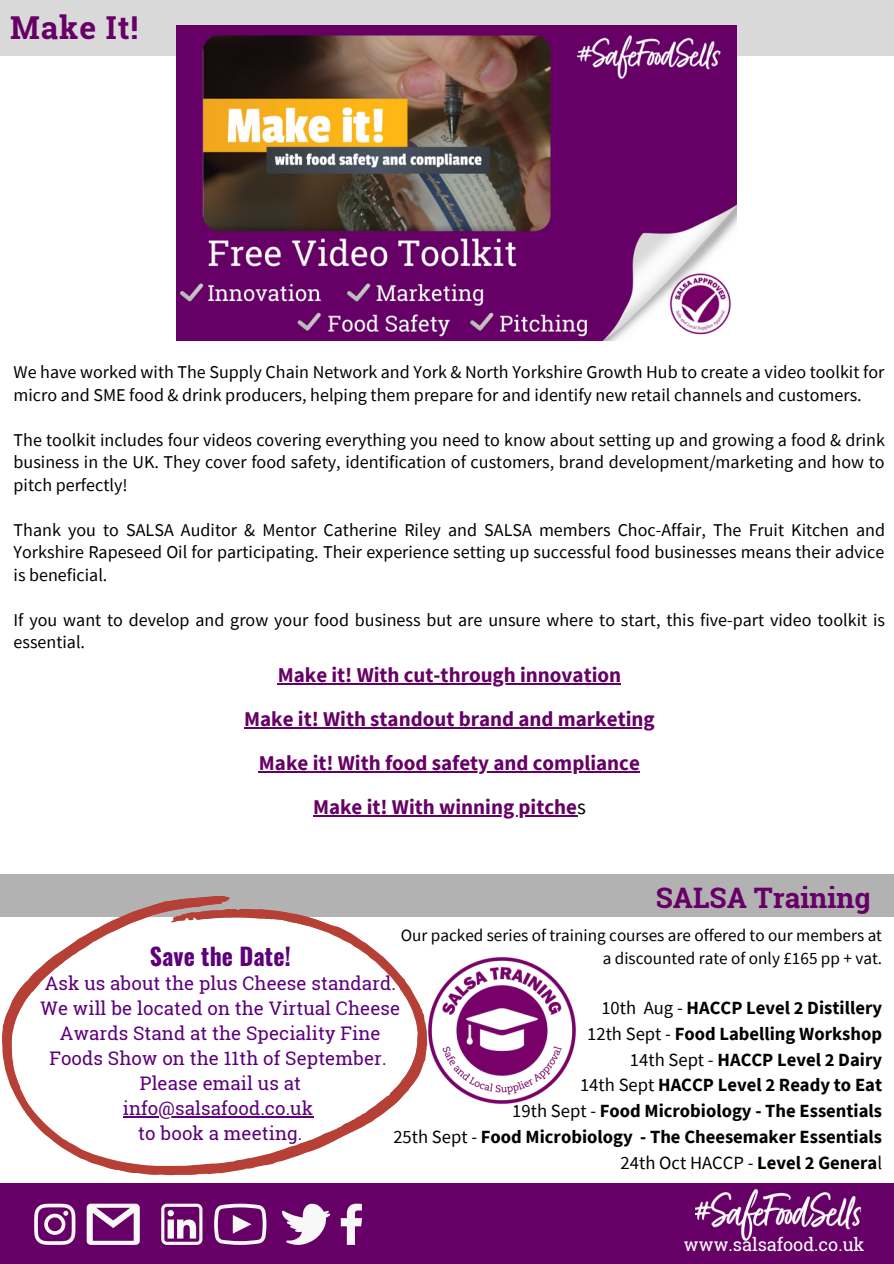
<style>
.page{position:relative;width:894px;height:1264px;background:#fff}
.page>*{position:absolute;margin:0;border:0;box-sizing:border-box;transform-origin:0 0}
.t1{font:700 31.5px "Roboto Slab";letter-spacing:.03em;color:#606}
.t2{font:700 28.2px "Roboto Slab";color:#606}
.t3{font:700 23.7px "Oswald";letter-spacing:.005em;color:#5d007c}
.t4{font:700 21px "Source Sans Pro";color:#606}
.t5{font:18.75px/25px "Roboto Slab";letter-spacing:.005em;color:#5d007c;text-align:center}
.t6{font:700 18.6px "Source Sans Pro";color:#000}
.t7{font:18.6px "Source Sans Pro";color:#000}
.t8{font:18px/22.5px "Source Sans Pro";color:#000}
.t9{font:18px "Roboto Slab";color:#fff}
.t10{font:17.1px/23.7px "Source Sans Pro";color:#000;text-align:right}
.s1{font-weight:400;color:#000}
.s2{font-weight:400}
.s3{font-weight:700}
</style>
<div class="page">
<div style="left:0;top:1183px;width:893px;height:80px;background:#606"></div>
<img style="left:695px;top:1189px;width:165px;height:51px">
<div style="left:0;top:0;width:893px;height:55px;background:#d9d9d9"></div>
<div style="left:0;top:874px;width:893px;height:42px;background:#b2b2b2"></div>
<img style="left:427px;top:957px;width:149px;height:147px">
<svg style="left:2px;top:896px;width:424px;height:279px"></svg>
<svg style="left:175px;top:918px;width:6px;height:2px"></svg>
<svg style="left:34px;top:1203px;width:328px;height:42px"></svg>
<img style="left:176px;top:26px;width:560px;height:315px">
<hr style="left:123px;top:1116px;width:190px;height:1px;background:#5d007c">
<hr style="left:278px;top:683px;width:343px;height:1px;background:#606">
<hr style="left:244px;top:727px;width:410px;height:1px;background:#606">
<hr style="left:259px;top:771px;width:380px;height:1px;background:#606">
<hr style="left:313px;top:815px;width:79px;height:1px;background:#606">
<svg style="left:392px;top:815px;width:17px;height:1px"></svg>
<hr style="left:409px;top:815px;width:168px;height:1px;background:#606">
<p class="t1" style="left:10px;top:6px;width:129px">Make It!</p>
<p class="t8" style="left:14px;top:360px;width:872px">We have worked with The Supply Chain Network and York &amp; North Yorkshire Growth Hub to create a video toolkit for micro and SME food &amp; drink producers, helping them prepare for and identify new retail channels and customers.</p>
<p class="t8" style="left:14px;top:428px;width:872px;text-align:justify">The toolkit includes four videos covering everything you need to know about setting up and growing a food &amp; drink business in the UK. They cover food safety, identification of customers, brand development/marketing and how to pitch perfectly!</p>
<p class="t8" style="left:14px;top:518px;width:872px;text-align:justify">Thank you to SALSA Auditor &amp; Mentor Catherine Riley and SALSA members Choc-Affair, The Fruit Kitchen and Yorkshire Rapeseed Oil for participating. Their experience setting up successful food businesses means their advice is beneficial.</p>
<p class="t8" style="left:14px;top:608px;width:872px">If you want to develop and grow your food business but are unsure where to start, this five-part video toolkit is essential.</p>
<p class="t4" style="left:278px;top:661px;width:345px">Make it! With cut-through innovation</p>
<p class="t4" style="left:244px;top:705px;width:412px">Make it! With standout brand and marketing</p>
<p class="t4" style="left:259px;top:749px;width:382px">Make it! With food safety and compliance</p>
<p class="t4" style="left:313px;top:793px;width:274px">Make it! With winning pitche<span class="s1">s</span></p>
<p class="t2" style="left:655px;top:878px;width:216px">SALSA Training</p>
<p class="t10" style="left:400px;top:922px;width:482px">Our packed series of training courses are offered to our members at a discounted rate of only £165 pp + vat.</p>
<p class="t6" style="left:601px;top:995px;width:282px"><span class="s2">10th Aug -</span> HACCP Level 2 Distillery</p>
<p class="t6" style="left:587px;top:1021px;width:296px"><span class="s2">12th Sept -</span> Food Labelling Workshop</p>
<p class="t6" style="left:629px;top:1047px;width:253px"><span class="s2">14th Sept -</span> HACCP Level 2 Dairy</p>
<p class="t6" style="left:580px;top:1073px;width:303px"><span class="s2">14th Sept</span> HACCP Level 2 Ready to Eat</p>
<p class="t6" style="left:512px;top:1099px;width:371px"><span class="s2">19th Sept -</span> Food Microbiology - The Essentials</p>
<p class="t6" style="left:393px;top:1124px;width:490px"><span class="s2">25th Sept -</span> Food Microbiology - The Cheesemaker Essentials</p>
<p class="t7" style="left:620px;top:1150px;width:263px">24th Oct HACCP - <span class="s3">Level 2 Genera</span>l</p>
<p class="t3" style="left:150px;top:937px;width:142px">Save the Date!</p>
<p class="t5" style="left:40px;top:970px;width:361px">Ask us about the plus Cheese standard.<br>We will be located on the Virtual Cheese Awards Stand at the Speciality Fine Foods Show on the 11th of September.<br>Please email us at</p>
<p class="t5" style="left:123px;top:1095px;width:192px">info@salsafood.co.uk</p>
<p class="t5" style="left:138px;top:1120px;width:166px">to book a meeting.</p>
<p class="t9" style="left:683px;top:1232px;width:182px">www.salsafood.co.uk</p>
</div>
